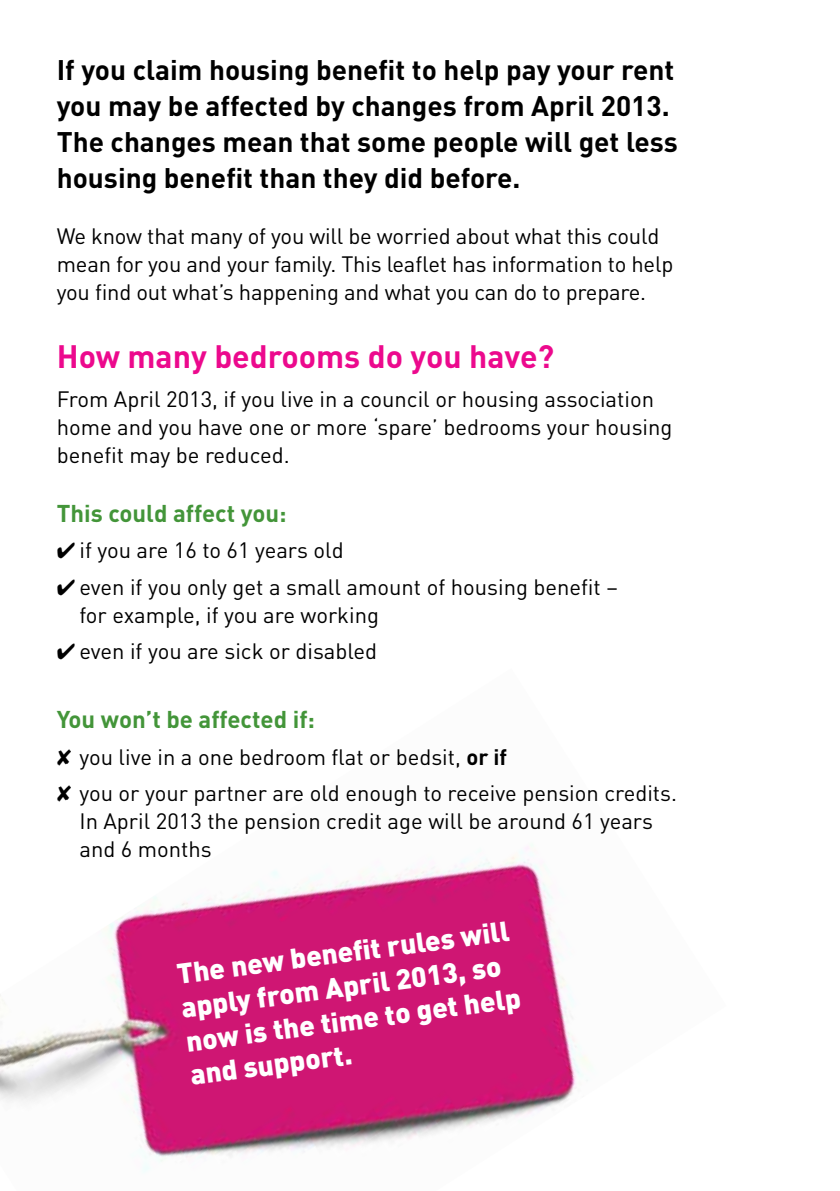
<style>
.page{position:relative;width:840px;height:1191px;background:#fff}
.page>*{position:absolute;margin:0;border:0;box-sizing:border-box;transform-origin:0 0}
.t1{font:700 32px "DIN";color:#ec098d}
.t2{font:700 28px/36px "DIN";color:#000}
.t3{font:900 28px/33.8px "DIN";color:#fff}
.t4{font:700 24px "DIN";color:#439539}
.t5{font:22px/28px "DIN";color:#000}
.s1{font-weight:700}
</style>
<div class="page">
<img style="left:0;top:844px;width:589px;height:328px">
<p class="t2" style="left:57px;top:51px;width:622px">If you claim housing benefit to help pay your rent you may be affected by changes from April 2013.<br>The changes mean that some people will get less housing benefit than they did before.</p>
<p class="t5" style="left:57px;top:222px;width:617px">We know that many of you will be worried about what this could mean for you and your family. This leaflet has information to help you find out what’s happening and what you can do to prepare.</p>
<h1 class="t1" style="left:57px;top:335px;width:499px">How many bedrooms do you have?</h1>
<p class="t5" style="left:57px;top:385px;width:617px">From April 2013, if you live in a council or housing association home and you have one or more ‘spare’ bedrooms your housing benefit may be reduced.</p>
<p class="t4" style="left:57px;top:497px;width:231px">This could affect you:</p>
<p class="t5" style="left:57px;top:535px;width:288px">✔ if you are 16 to 61 years old</p>
<p class="t5" style="left:79px;top:572px;width:539px;text-indent:-23px">✔ even if you only get a small amount of housing benefit – for example, if you are working</p>
<p class="t5" style="left:57px;top:636px;width:322px">✔ even if you are sick or disabled</p>
<p class="t4" style="left:57px;top:704px;width:259px">You won’t be affected if:</p>
<p class="t5" style="left:57px;top:738px;width:621px;line-height:36.4px">✘ you live in a one bedroom flat or bedsit, <span class="s1">or if<br></span>✘ you or your partner are old enough to receive pension credits.</p>
<p class="t5" style="left:79px;top:807px;width:574px">In April 2013 the pension credit age will be around 61 years and 6 months</p>
<p class="t3" style="left:174px;top:957px;width:339px;rotate:-8deg">The new benefi t rules will apply from April 2013, so now is the time to get help and support.</p>
</div>
